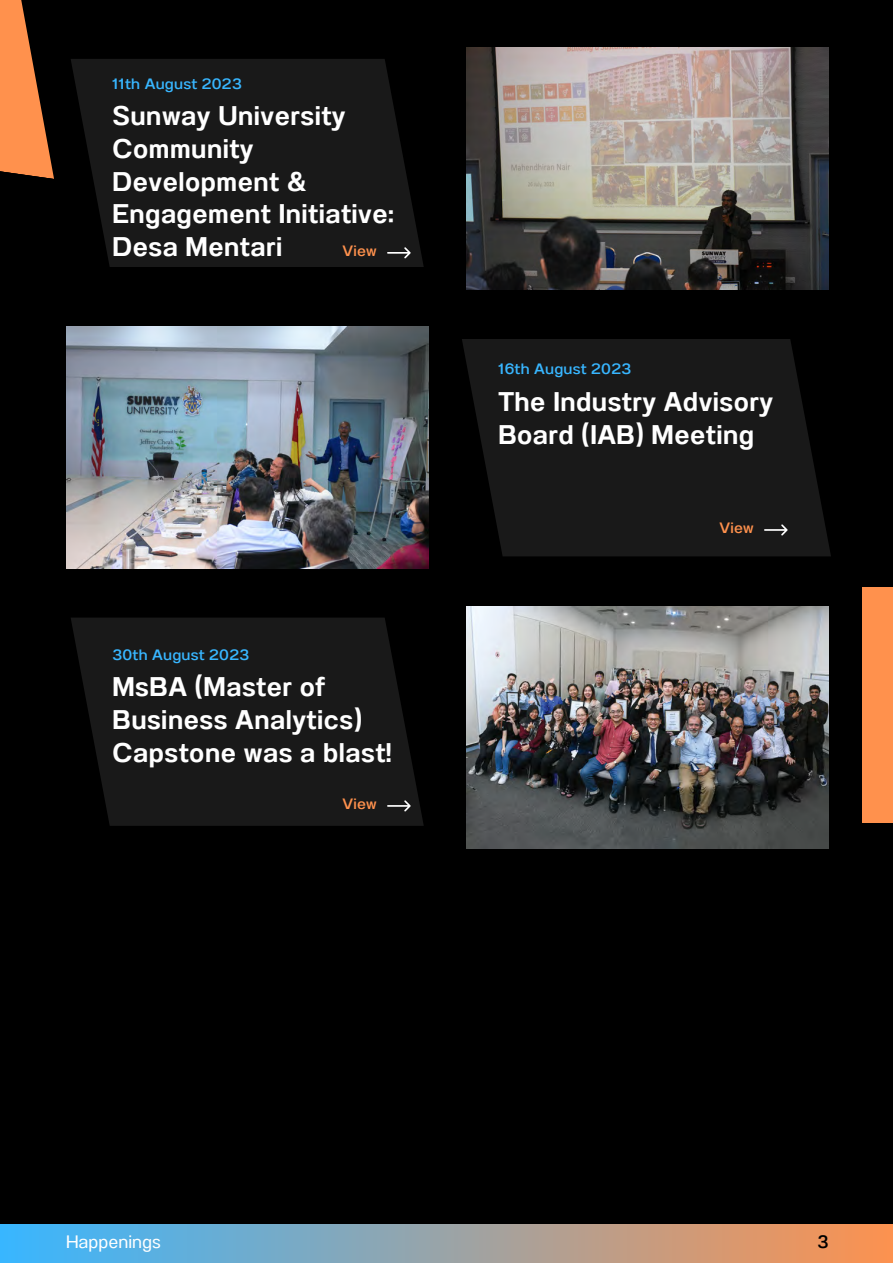
<style>
.page{position:relative;width:893px;height:1264px;background:#fff}
.page>*{position:absolute;margin:0;border:0;box-sizing:border-box;transform-origin:0 0}
.t1{font:600 27px/32.5px "Anantason";letter-spacing:.02em;color:#fff}
.t2{font:18px "Anantason";color:#fff}
.t3{font:500 18px "Anantason";color:#000}
.t4{font:15px "Anantason Medium Wd 112";letter-spacing:.02em;color:#38b6ff}
.t5{font:15px "Anantason Medium Wd 112";letter-spacing:.02em;color:#ff914d}
</style>
<div class="page">
<div style="left:0;top:0;width:892px;height:1262px;background:#000"></div>
<svg style="left:71px;top:59px;width:353px;height:208px;background:#161616"></svg>
<svg style="left:462px;top:339px;width:369px;height:217px;background:#161616"></svg>
<div style="left:0;top:1224px;width:892px;height:38px;background:linear-gradient(to right,#38b6ff,#fc924f)"></div>
<div style="left:861px;top:587px;width:31px;height:235px;background:#ff914d"></div>
<svg style="left:0;top:0;width:54px;height:179px"></svg>
<img style="left:466px;top:48px;width:362px;height:241px">
<img style="left:66px;top:327px;width:362px;height:241px">
<svg style="left:71px;top:618px;width:353px;height:207px;background:#161616"></svg>
<img style="left:466px;top:606px;width:362px;height:242px">
<svg style="left:387px;top:247px;width:23px;height:11px"></svg>
<svg style="left:764px;top:524px;width:23px;height:11px"></svg>
<svg style="left:387px;top:800px;width:23px;height:11px"></svg>
<p class="t4" style="left:112px;top:75px;width:131px">11th August 2023</p>
<p class="t1" style="left:112px;top:100px;width:283px">Sunway University<br>Community<br>Development &amp;<br>Engagement Initiative:<br>Desa Mentari</p>
<p class="t5" style="left:342px;top:242px;width:36px">View</p>
<p class="t4" style="left:112px;top:645px;width:138px">30th August 2023</p>
<p class="t1" style="left:112px;top:670px;width:281px">MsBA (Master of<br>Business Analytics)<br>Capstone was a blast!</p>
<p class="t5" style="left:342px;top:794px;width:36px">View</p>
<p class="t4" style="left:498px;top:360px;width:134px">16th August 2023</p>
<p class="t1" style="left:498px;top:385px;width:276px">The Industry Advisory<br>Board (IAB) Meeting</p>
<p class="t5" style="left:719px;top:519px;width:36px">View</p>
<p class="t2" style="left:66px;top:1231px;width:96px">Happenings</p>
<p class="t3" style="left:817px;top:1231px;width:13px">3</p>
</div>
